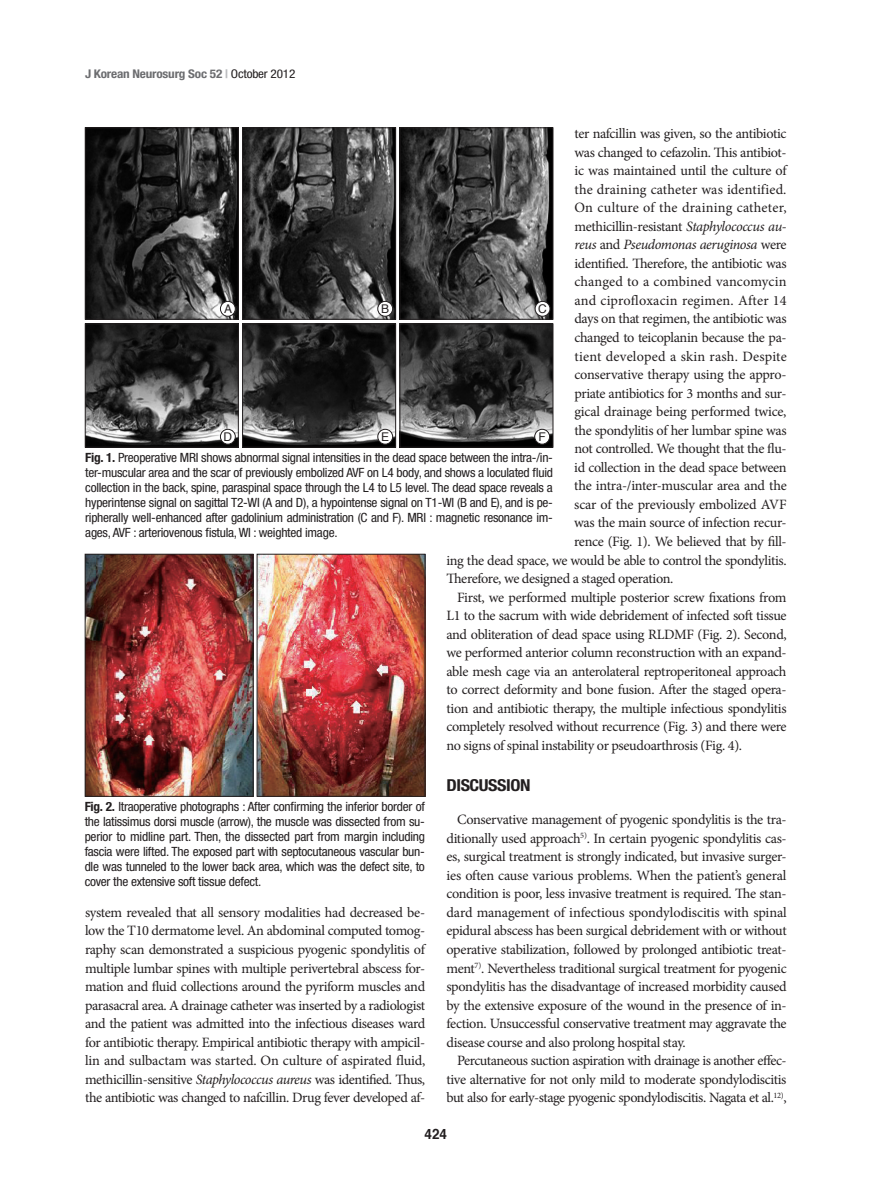
<style>
.page{position:relative;width:893px;height:1191px;background:#fff}
.page>*{position:absolute;margin:0;border:0;box-sizing:border-box;transform-origin:0 0}
.t1{font:700 condensed 16.5px "Helvetica Neue LT Std";color:#231f20;scale:1.1 1}
.t2{font:14.25px/18.6px "Minion Pro";letter-spacing:-.025em;color:#231f20;text-align:justify}
.t3{font:14.25px "Minion Pro";letter-spacing:.015em;color:#231f20}
.t4{font:14.25px "Minion Pro";letter-spacing:.01em;color:#231f20}
.t5{font:italic 14.25px "Minion Pro";letter-spacing:-.03em;color:#231f20}
.t6{font:14.25px "Minion Pro";letter-spacing:.005em;color:#231f20}
.t7{font:700 14.25px "Helvetica";color:#231f20;scale:.95 1}
.t8{font:condensed 12.75px/15px "Helvetica Neue LT Std";letter-spacing:-.02em;color:#231f20;text-align:justify;scale:1.05 1}
.t9{font:700 condensed 12px "Helvetica Neue LT Std";letter-spacing:-.015em;color:#6c6d70;scale:1.1 1}
.t10{font:12px "Helvetica";color:#231f20}
.s1{color:#bcbdc0}
.s2{font-weight:400;color:#231f20}
.s3{font-style:italic}
.s4{font-style:normal}
.s5{font-weight:700}
</style>
<div class="page">
<img style="left:87px;top:326px;width:149px;height:119px">
<div style="left:85px;top:324px;width:153px;height:123px;border:1px solid #231f20"></div>
<img style="left:87px;top:130px;width:149px;height:187px">
<div style="left:85px;top:128px;width:153px;height:191px;border:1px solid #231f20"></div>
<img style="left:244px;top:326px;width:150px;height:119px">
<div style="left:242px;top:324px;width:154px;height:123px;border:1px solid #231f20"></div>
<img style="left:244px;top:130px;width:150px;height:187px">
<div style="left:242px;top:128px;width:154px;height:191px;border:1px solid #231f20"></div>
<img style="left:402px;top:326px;width:149px;height:119px">
<div style="left:400px;top:324px;width:153px;height:123px;border:1px solid #231f20"></div>
<img style="left:402px;top:130px;width:149px;height:187px">
<div style="left:400px;top:128px;width:153px;height:191px;border:1px solid #231f20"></div>
<div style="left:220px;top:429px;width:15px;height:15px;background:#fff;border-radius:50%"></div>
<div style="left:220px;top:429px;width:15px;height:15px;border:1px solid #231f20;border-radius:50%"></div>
<div style="left:220px;top:301px;width:15px;height:15px;background:#fff;border-radius:50%"></div>
<div style="left:220px;top:301px;width:15px;height:15px;border:1px solid #231f20;border-radius:50%"></div>
<div style="left:378px;top:429px;width:15px;height:15px;background:#fff;border-radius:50%"></div>
<div style="left:378px;top:429px;width:15px;height:15px;border:1px solid #231f20;border-radius:50%"></div>
<div style="left:535px;top:429px;width:15px;height:15px;background:#fff;border-radius:50%"></div>
<div style="left:534px;top:429px;width:16px;height:15px;border:1px solid #231f20;border-radius:50%"></div>
<div style="left:378px;top:301px;width:15px;height:15px;background:#fff;border-radius:50%"></div>
<div style="left:378px;top:301px;width:15px;height:15px;border:1px solid #231f20;border-radius:50%"></div>
<div style="left:535px;top:301px;width:15px;height:15px;background:#fff;border-radius:50%"></div>
<div style="left:535px;top:301px;width:15px;height:15px;border:1px solid #231f20;border-radius:50%"></div>
<img style="left:87px;top:556px;width:164px;height:238px">
<div style="left:85px;top:554px;width:168px;height:242px;border:1px solid #231f20"></div>
<img style="left:259px;top:556px;width:164px;height:238px">
<div style="left:257px;top:554px;width:168px;height:242px;border:1px solid #231f20"></div>
<p class="t9" style="left:85px;top:66px;width:193px">J Korean Neurosurg Soc 52 <span class="s1">|</span> <span class="s2">October 2012</span></p>
<p class="t2" style="left:574px;top:124px;width:214px">ter nafcillin was given, so the antibiotic</p>
<p class="t2" style="left:574px;top:143px;width:214px">was changed to cefazolin. This antibiot-</p>
<p class="t2" style="left:574px;top:161px;width:214px">ic was maintained until the culture of</p>
<p class="t4" style="left:574px;top:179px;width:214px">the draining catheter was identified.</p>
<p class="t3" style="left:574px;top:198px;width:214px">On culture of the draining catheter,</p>
<p class="t2" style="left:574px;top:217px;width:214px">methicillin-resistant <span class="s3">Staphylococcus au-</span></p>
<p class="t5" style="left:574px;top:235px;width:214px">reus <span class="s4">and</span> Pseudomonas aeruginosa <span class="s4">were</span></p>
<p class="t2" style="left:574px;top:254px;width:214px">identified. Therefore, the antibiotic was</p>
<p class="t6" style="left:574px;top:272px;width:214px">changed to a combined vancomycin</p>
<p class="t3" style="left:574px;top:291px;width:214px">and ciprofloxacin regimen. After 14</p>
<p class="t2" style="left:574px;top:310px;width:214px">days on that regimen, the antibiotic was</p>
<p class="t2" style="left:574px;top:328px;width:214px">changed to teicoplanin because the pa-</p>
<p class="t3" style="left:574px;top:346px;width:214px">tient developed a skin rash. Despite</p>
<p class="t2" style="left:574px;top:365px;width:214px">conservative therapy using the appro-</p>
<p class="t2" style="left:574px;top:384px;width:214px">priate antibiotics for 3 months and sur-</p>
<p class="t2" style="left:574px;top:402px;width:214px">gical drainage being performed twice,</p>
<p class="t2" style="left:574px;top:421px;width:214px">the spondylitis of her lumbar spine was</p>
<p class="t2" style="left:574px;top:439px;width:214px">not controlled. We thought that the flu-</p>
<p class="t2" style="left:574px;top:458px;width:214px">id collection in the dead space between</p>
<p class="t2" style="left:574px;top:476px;width:214px">the intra-/inter-muscular area and the</p>
<p class="t2" style="left:574px;top:495px;width:214px">scar of the previously embolized AVF</p>
<p class="t2" style="left:574px;top:513px;width:214px">was the main source of infection recur-</p>
<p class="t2" style="left:574px;top:532px;width:214px">rence (Fig. 1). We believed that by fill-</p>
<p class="t2" style="left:446px;top:551px;width:342px">ing the dead space, we would be able to control the spondylitis.</p>
<p class="t2" style="left:446px;top:569px;width:228px">Therefore, we designed a staged operation.</p>
<p class="t2" style="left:457px;top:588px;width:331px">First, we performed multiple posterior screw fixations from</p>
<p class="t2" style="left:446px;top:606px;width:342px">L1 to the sacrum with wide debridement of infected soft tissue</p>
<p class="t2" style="left:446px;top:625px;width:342px">and obliteration of dead space using RLDMF (Fig. 2). Second,</p>
<p class="t2" style="left:446px;top:643px;width:342px">we performed anterior column reconstruction with an expand-</p>
<p class="t2" style="left:446px;top:662px;width:341px">able mesh cage via an anterolateral reptroperitoneal approach</p>
<p class="t2" style="left:446px;top:680px;width:342px">to correct deformity and bone fusion. After the staged opera-</p>
<p class="t2" style="left:446px;top:699px;width:342px">tion and antibiotic therapy, the multiple infectious spondylitis</p>
<p class="t2" style="left:446px;top:717px;width:342px">completely resolved without recurrence (Fig. 3) and there were</p>
<p class="t2" style="left:446px;top:736px;width:297px">no signs of spinal instability or pseudoarthrosis (Fig. 4).</p>
<p class="t1" style="left:446px;top:775px;width:78px">Discussion</p>
<p class="t2" style="left:446px;top:810px;width:342px;text-indent:11px">Conservative management of pyogenic spondylitis is the tra&shy;ditionally used approach<sup>5)</sup>. In certain pyogenic spondylitis cas&shy;es, surgical treatment is strongly indicated, but invasive surger&shy;ies often cause various problems. When the patient’s general condition is poor, less invasive treatment is required. The stan&shy;dard management of infectious spondylodiscitis with spinal epidural abscess has been surgical debridement with or without operative stabilization, followed by prolonged antibiotic treat&shy;ment<sup>7)</sup>. Nevertheless traditional surgical treatment for pyogenic spondylitis has the disadvantage of increased morbidity caused by the extensive exposure of the wound in the presence of in&shy;fection. Unsuccessful conservative treatment may aggravate the disease course and also prolong hospital stay.</p>
<p class="t2" style="left:446px;top:1051px;width:342px;text-indent:11px">Percutaneous suction aspiration with drainage is another effec&shy;tive alternative for not only mild to moderate spondylodiscitis but also for early-stage pyogenic spondylodiscitis. Nagata et al.<sup>12)</sup>,</p>
<p class="t10" style="left:381px;top:300px;width:10px">B</p>
<p class="t10" style="left:538px;top:300px;width:10px">C</p>
<p class="t10" style="left:224px;top:300px;width:10px">A</p>
<p class="t10" style="left:224px;top:427px;width:10px">D</p>
<p class="t10" style="left:381px;top:427px;width:10px">E</p>
<p class="t10" style="left:538px;top:427px;width:9px">F</p>
<p class="t8" style="left:85px;top:450px;width:447px"><span class="s5">Fig. 1.</span> Preoperative MRI shows abnormal signal intensities in the dead space between the intra-/in&shy;ter-muscular area and the scar of previously embolized AVF on L4 body, and shows a loculated fluid collection in the back, spine, paraspinal space through the L4 to L5 level. The dead space reveals a hyperintense signal on sagittal T2-WI (A and D), a hypointense signal on T1-WI (B and E), and is pe&shy;ripherally well-enhanced after gadolinium administration (C and F). MRI : magnetic resonance im&shy;ages, AVF : arteriovenous fistula, WI : weighted image.</p>
<p class="t8" style="left:85px;top:799px;width:326px"><span class="s5">Fig. 2.</span> Itraoperative photographs : After confirming the inferior border of the latissimus dorsi muscle (arrow), the muscle was dissected from su&shy;perior to midline part. Then, the dissected part from margin including fascia were lifted. The exposed part with septocutaneous vascular bun&shy;dle was tunneled to the lower back area, which was the defect site, to cover the extensive soft tissue defect.</p>
<p class="t2" style="left:85px;top:903px;width:342px">system revealed that all sensory modalities had decreased be&shy;low the T10 dermatome level. An abdominal computed tomog&shy;raphy scan demonstrated a suspicious pyogenic spondylitis of multiple lumbar spines with multiple perivertebral abscess for&shy;mation and fluid collections around the pyriform muscles and parasacral area. A drainage catheter was inserted by a radiologist and the patient was admitted into the infectious diseases ward for antibiotic therapy. Empirical antibiotic therapy with ampicil&shy;lin and sulbactam was started. On culture of aspirated fluid, methicillin-sensitive <span class="s3">Staphylococcus aureus</span> was identified. Thus, the antibiotic was changed to nafcillin. Drug fever developed af-</p>
<p class="t7" style="left:425px;top:1123px;width:25px">424</p>
</div>
